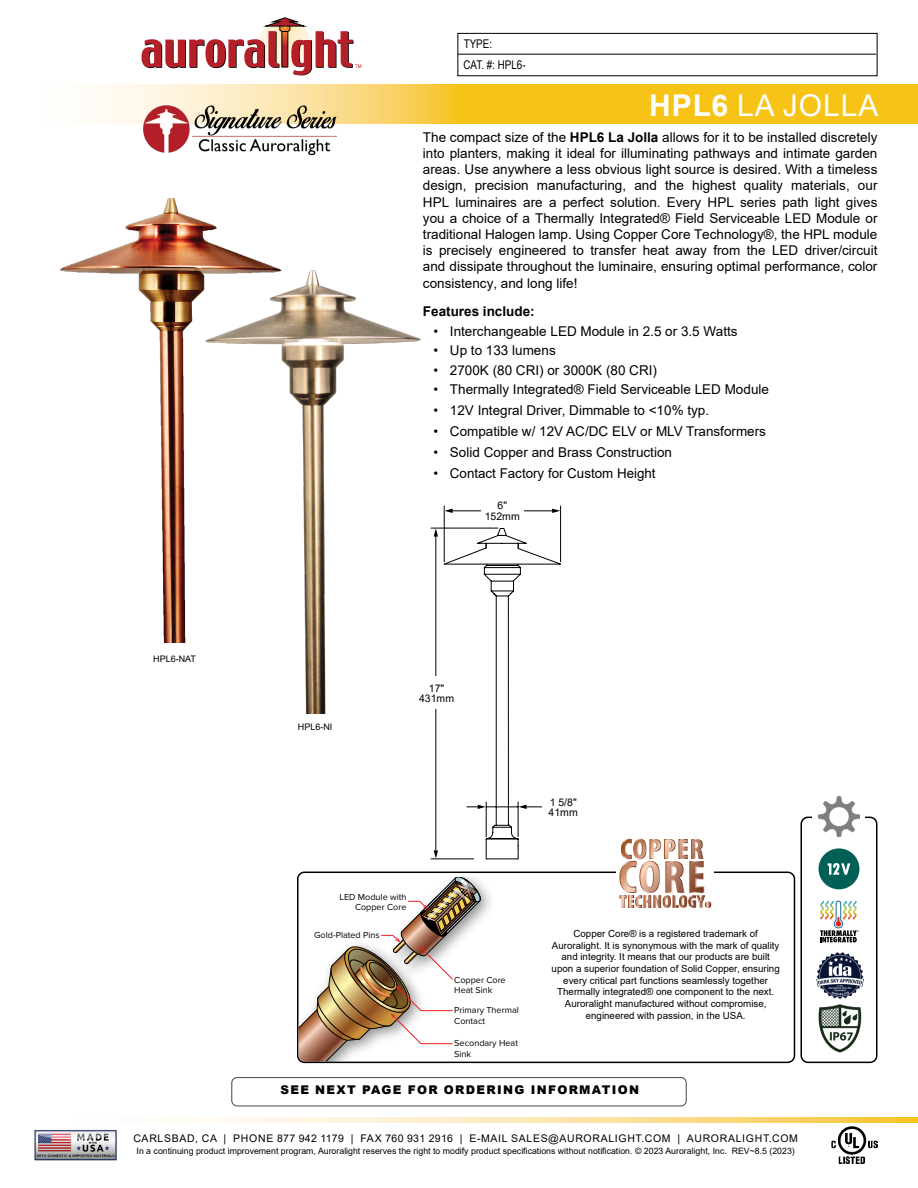
<style>
.page{position:relative;width:918px;height:1188px;background:#fff}
.page>*{position:absolute;margin:0;border:0;box-sizing:border-box;transform-origin:0 0}
.t1{font:30px "Arial";letter-spacing:.035em;color:#fff}
.t2{font:13.5px/16.2px "Arial";color:#000;text-align:justify}
.t3{font:700 13.5px "Arial";color:#000}
.t4{font:900 12px "Arial";letter-spacing:.11em;color:#000}
.t5{font:12px/20.7px "Arial Narrow";color:#000}
.t6{font:10.5px/10.5px "Arial";letter-spacing:.065em;color:#000;text-align:center}
.t7{font:9.75px/11.7px "Arial";color:#000;text-align:center}
.t8{font:9px/10.8px "Proxima Nova";color:#000}
.t9{font:9px "Arial";color:#000}
.t10{font:8.7px "Arial";color:#000}
.s1{font-weight:700}
</style>
<div class="page">
<div style="left:457px;top:33px;width:421px;height:43px;border:1px solid #000"></div>
<hr style="left:458px;top:54px;width:418px;height:1px;background:#000">
<img style="left:832px;top:1127px;width:46px;height:37px">
<svg style="left:97px;top:84px;width:821px;height:39px;background:#f8cd47"></svg>
<svg style="left:180px;top:1117px;width:738px;height:6px;background:#fce3a5"></svg>
<svg style="left:141px;top:18px;width:220px;height:58px"></svg>
<img style="left:34px;top:1130px;width:83px;height:31px">
<div style="left:231px;top:1077px;width:456px;height:30px;border:1px solid #58595b;border-radius:5px"></div>
<div style="left:297px;top:872px;width:498px;height:191px;border:2px solid #000;border-radius:7px"></div>
<div style="left:617px;top:861px;width:97px;height:41px;background:#fff"></div>
<svg style="left:620px;top:839px;width:91px;height:69px"></svg>
<svg style="left:299px;top:877px;width:184px;height:185px"></svg>
<img style="left:60px;top:198px;width:206px;height:444px">
<hr style="left:431px;top:859px;width:43px;height:1px;background:#000">
<svg style="left:434px;top:505px;width:128px;height:354px"></svg>
<img style="left:184px;top:264px;width:255px;height:449px">
<img style="left:143px;top:103px;width:194px;height:52px">
<div style="left:800px;top:817px;width:77px;height:246px;border:2px solid #000;border-radius:7px"></div>
<div style="left:813px;top:806px;width:52px;height:41px;background:#fff"></div>
<svg style="left:819px;top:848px;width:40px;height:41px"></svg>
<img style="left:819px;top:796px;width:40px;height:41px">
<svg style="left:820px;top:901px;width:39px;height:41px"></svg>
<img style="left:818px;top:1004px;width:44px;height:49px">
<img style="left:816px;top:953px;width:47px;height:45px">
<p class="t5" style="left:464px;top:33px;width:64px">TYPE:<br>CAT. #: HPL6-</p>
<h1 class="t1" style="left:649px;top:84px;width:231px"><span class="s1">HPL6</span> LA JOLLA</h1>
<p class="t2" style="left:423px;top:129px;width:456px">The compact size of the <span class="s1">HPL6 La Jolla</span> allows for it to be installed discretely into planters, making it ideal for illuminating pathways and intimate garden areas. Use anywhere a less obvious light source is desired. With a timeless design, precision manufacturing, and the highest quality materials, our HPL luminaires are a perfect solution. Every HPL series path light gives you a choice of a Thermally Integrated® Field Serviceable LED Module or traditional Halogen lamp. Using Copper Core Technology®, the HPL module is precisely engineered to transfer heat away from the LED driver/circuit and dissipate throughout the luminaire, ensuring optimal performance, color consistency, and long life!</p>
<p class="t3" style="left:423px;top:302px;width:113px">Features include:</p>
<p class="t2" style="left:433px;top:323px;width:306px">• Interchangeable LED Module in 2.5 or 3.5 Watts</p>
<p class="t2" style="left:433px;top:342px;width:124px">• Up to 133 lumens</p>
<p class="t2" style="left:433px;top:362px;width:225px">• 2700K (80 CRI) or 3000K (80 CRI)</p>
<p class="t2" style="left:433px;top:381px;width:337px">• Thermally Integrated® Field Serviceable LED Module</p>
<p class="t2" style="left:433px;top:402px;width:277px">• 12V Integral Driver, Dimmable to &lt;10% typ.</p>
<p class="t2" style="left:433px;top:423px;width:334px">• Compatible w/ 12V AC/DC ELV or MLV Transformers</p>
<p class="t2" style="left:433px;top:444px;width:240px">• Solid Copper and Brass Construction</p>
<p class="t2" style="left:433px;top:465px;width:224px">• Contact Factory for Custom Height</p>
<p class="t9" style="left:153px;top:652px;width:44px">HPL6-NAT</p>
<p class="t6" style="left:485px;top:500px;width:37px">6"<br>152mm</p>
<p class="t9" style="left:298px;top:720px;width:36px">HPL6-NI</p>
<p class="t6" style="left:419px;top:683px;width:37px">17"<br>431mm</p>
<p class="t6" style="left:549px;top:797px;width:31px;text-align:left">1 5/8"<br>41mm</p>
<p class="t8" style="left:340px;top:891px;width:68px;text-align:right">LED Module with<br>Copper Core</p>
<p class="t8" style="left:314px;top:929px;width:67px">Gold-Plated Pins</p>
<p class="t8" style="left:454px;top:974px;width:53px">Copper Core<br>Heat Sink</p>
<p class="t8" style="left:454px;top:1005px;width:66px">Primary Thermal<br>Contact</p>
<p class="t8" style="left:454px;top:1038px;width:65px">Secondary Heat<br>Sink</p>
<p class="t7" style="left:552px;top:928px;width:230px">Copper Core® is a registered trademark of Auroralight. It is synonymous with the mark of quality and integrity. It means that our products are built upon a superior foundation of Solid Copper, ensuring every critical part functions seamlessly together Thermally integrated® one component to the next.<br>Auroralight manufactured without compromise, engineered with passion, in the USA.</p>
<p class="t4" style="left:280px;top:1081px;width:360px">SEE NEXT PAGE FOR ORDERING INFORMATION</p>
<p class="t6" style="left:133px;top:1133px;width:666px">CARLSBAD, CA | PHONE 877 942 1179 | FAX 760 931 2916 | E-MAIL SALES@AURORALIGHT.COM | AURORALIGHT.COM</p>
<p class="t10" style="left:137px;top:1145px;width:660px">In a continuing product improvement program, Auroralight reserves the right to modify product specifications without notification. © 2023 Auroralight, Inc. REV~8.5 (2023)</p>
</div>
